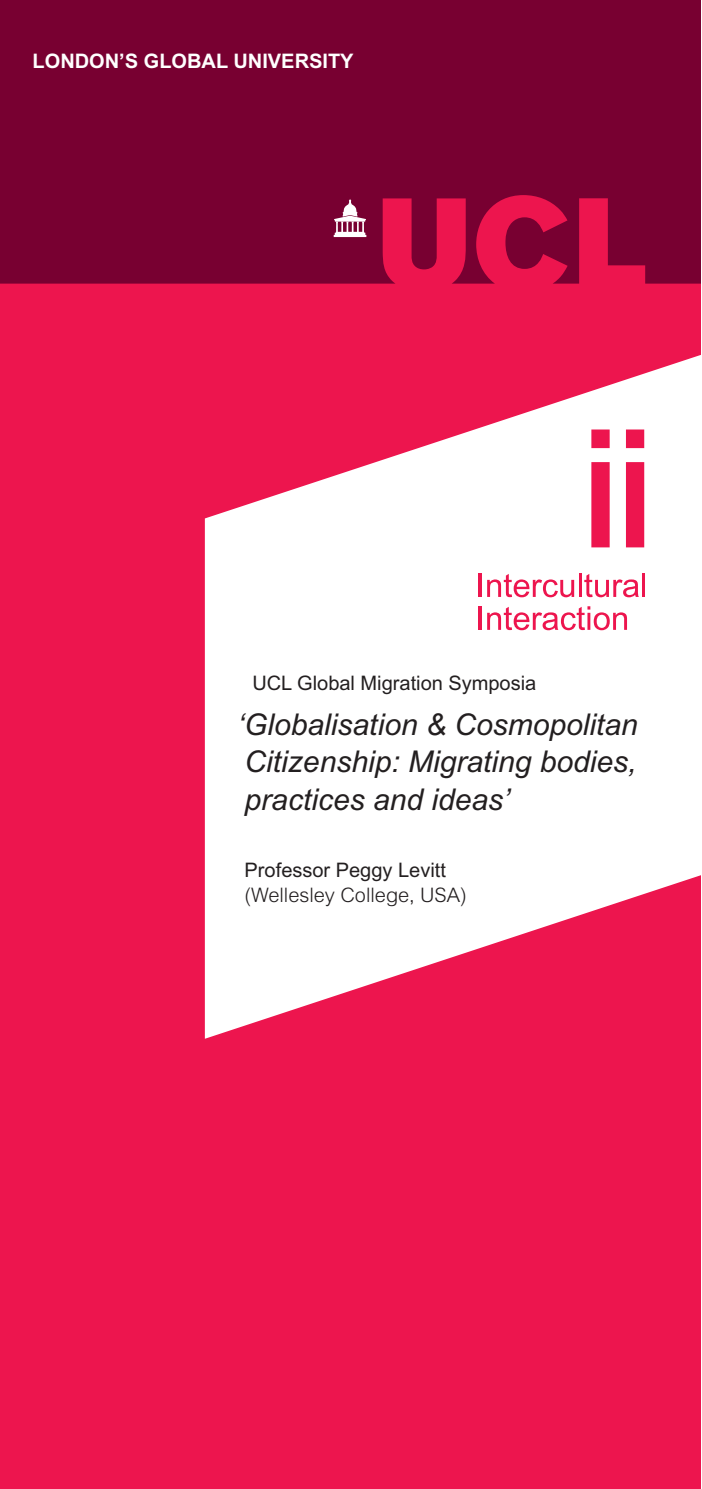
<style>
.page{position:relative;width:702px;height:1489px;background:#fff}
.page>*{position:absolute;margin:0;border:0;box-sizing:border-box;transform-origin:0 0}
.t1{font:italic 30px/37.5px "Arial MT Std";color:#231f20;text-align:justify}
.t2{font:20px "Arial MT Std";color:#231f20}
.t3{font:700 20px "Arial MT Std";color:#fff}
.t4{font:300 20px "Arial MT Std";color:#231f20}
</style>
<div class="page">
<div style="left:0;top:1px;width:700px;height:1487px;background:#ed154e"></div>
<div style="left:0;top:1px;width:700px;height:282px;background:#780031"></div>
<svg style="left:334px;top:199px;width:32px;height:38px"></svg>
<svg style="left:205px;top:355px;width:495px;height:683px;fill:#fff"></svg>
<svg style="left:591px;top:429px;width:18px;height:118px"></svg>
<svg style="left:626px;top:429px;width:18px;height:118px"></svg>
<hr style="left:479px;top:573px;width:3px;height:24px;background:#ed154e">
<svg style="left:487px;top:574px;width:87px;height:23px"></svg>
<hr style="left:578px;top:573px;width:3px;height:24px;background:#ed154e">
<svg style="left:584px;top:574px;width:54px;height:23px"></svg>
<hr style="left:642px;top:573px;width:3px;height:24px;background:#ed154e">
<hr style="left:479px;top:606px;width:3px;height:24px;background:#ed154e">
<svg style="left:487px;top:606px;width:140px;height:24px"></svg>
<p class="t3" style="left:33px;top:49px;width:322px">LONDON’S GLOBAL UNIVERSITY</p>
<p class="t2" style="left:252px;top:671px;width:285px">UCL Global Migration Symposia</p>
<p class="t1" style="left:237px;top:705px;width:402px">‘Globalisation &amp; Cosmopolitan Citizenship: Migrating bodies, practices and ideas’</p>
<p class="t2" style="left:244px;top:859px;width:203px">Professor Peggy Levitt</p>
<p class="t4" style="left:244px;top:884px;width:224px">(Wellesley College, USA)</p>
</div>
